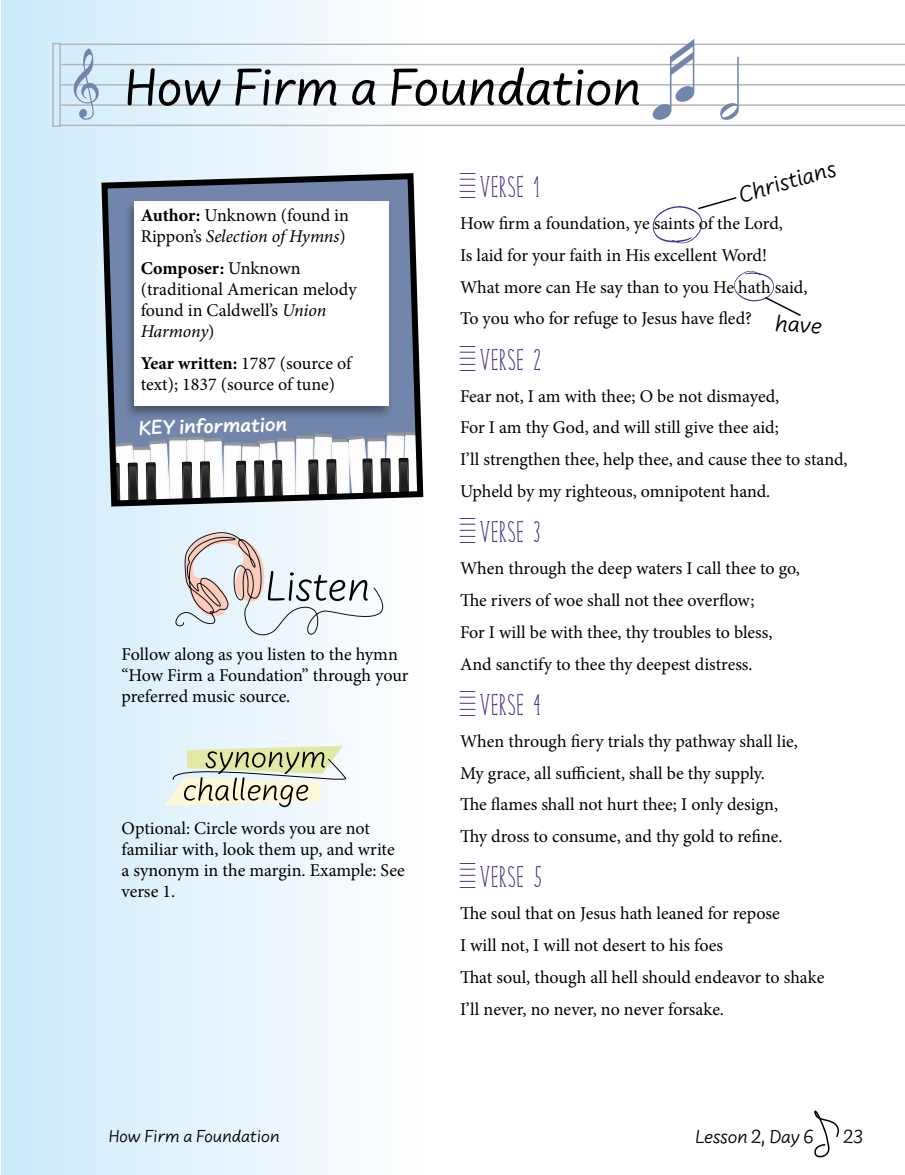
<style>
.page{position:relative;width:905px;height:1175px;background:#fff}
.page>*{position:absolute;margin:0;border:0;box-sizing:border-box;transform-origin:0 0}
.t1{font:54px "Uberhand Pro";color:#000}
.t2{font:30px "CLEAF";letter-spacing:.05em;color:#3c3388}
.t3{font:24px "Uberhand Pro";color:#000}
.t4{font:700 21px "Uberhand Pro";color:#fff}
.t5{font:19.5px "Uberhand Pro";letter-spacing:-.01em;color:#000}
.t6{font:18px/31.8px "Minion Pro";color:#000}
.t7{font:18px "Uberhand Pro";color:#000}
.s1{font-family:"Musi Sync";font-size:102px;color:#7286ac}
.s2{font-family:"Musi Sync";font-size:90px;color:#7286ac}
.s3{font-weight:700}
.s4{font-style:italic}
.s5{font-family:"Musi Sync"}
</style>
<div class="page">
<div style="left:2px;top:0;width:459px;height:1175px;background:linear-gradient(to right,#cdeafb,#fff)"></div>
<hr style="left:60px;top:125px;width:845px;height:1px;background:#b5b6b7">
<hr style="left:60px;top:104px;width:845px;height:2px;background:#b5b6b7">
<hr style="left:60px;top:84px;width:845px;height:2px;background:#b5b6b7">
<hr style="left:60px;top:64px;width:845px;height:1px;background:#b5b6b7">
<hr style="left:60px;top:44px;width:845px;height:1px;background:#b5b6b7">
<div style="left:52px;top:43px;width:9px;height:84px;border:2px solid #b5b6b7"></div>
<svg style="left:814px;top:1110px;width:26px;height:48px"></svg>
<svg style="left:98px;top:170px;width:328px;height:339px"></svg>
<div style="left:123px;top:200px;width:271px;height:220px;background:#000;opacity:.36"></div>
<div style="left:134px;top:202px;width:254px;height:204px;background:#fff"></div>
<svg style="left:652px;top:197px;width:85px;height:47px"></svg>
<svg style="left:175px;top:532px;width:233px;height:106px"></svg>
<svg style="left:164px;top:745px;width:188px;height:62px"></svg>
<svg style="left:734px;top:271px;width:67px;height:45px"></svg>
<h1 class="t1" style="left:73px;top:48px;width:693px"><span class="s1">g</span>How Firm a Foundation <span class="s2">ú h</span></h1>
<p class="t6" style="left:141px;top:205px;width:210px;line-height:21px"><span class="s3">Author:</span> Unknown (found in<br>Rippon’s <span class="s4">Selection of Hymns</span>)</p>
<p class="t6" style="left:141px;top:258px;width:217px;line-height:21px"><span class="s3">Composer:</span> Unknown (traditional American melody found in Caldwell’s <span class="s4">Union<br>Harmony</span>)</p>
<p class="t6" style="left:141px;top:353px;width:212px;line-height:21px"><span class="s3">Year written:</span> 1787 (source of text); 1837 (source of tune)</p>
<p class="t4" style="left:138px;top:412px;width:150px;rotate:-2deg">KEY information</p>
<p class="t6" style="left:121px;top:643px;width:288px;line-height:21px">Follow along as you listen to the hymn “How Firm a Foundation” through your preferred music source.</p>
<p class="t6" style="left:121px;top:817px;width:285px;line-height:21px">Optional: Circle words you are not familiar with, look them up, and write a synonym in the margin. Example: See verse 1.</p>
<h3 class="t3" style="left:734px;top:179px;width:101px;rotate:-16deg">Christians</h3>
<h2 class="t2" style="left:460px;top:169px;width:81px"><span class="s5">˜</span> VERSE 1</h2>
<p class="t6" style="left:460px;top:207px;width:349px">How firm a foundation, ye saints of the Lord,<br>Is laid for your faith in His excellent Word!<br>What more can He say than to you He hath said, To you who for refuge to Jesus have fled?</p>
<h2 class="t2" style="left:460px;top:342px;width:82px"><span class="s5">˜</span> VERSE 2</h2>
<p class="t6" style="left:460px;top:380px;width:389px">Fear not, I am with thee; O be not dismayed,<br>For I am thy God, and will still give thee aid;<br>I’ll strengthen thee, help thee, and cause thee to stand, Upheld by my righteous, omnipotent hand.</p>
<h2 class="t2" style="left:460px;top:514px;width:81px"><span class="s5">˜</span> VERSE 3</h2>
<p class="t6" style="left:460px;top:552px;width:341px">When through the deep waters I call thee to go, The rivers of woe shall not thee overflow;<br>For I will be with thee, thy troubles to bless, And sanctify to thee thy deepest distress.</p>
<h2 class="t2" style="left:460px;top:687px;width:82px"><span class="s5">˜</span> VERSE 4</h2>
<p class="t6" style="left:460px;top:725px;width:339px">When through fiery trials thy pathway shall lie, My grace, all sufficient, shall be thy supply.<br>The flames shall not hurt thee; I only design, Thy dross to consume, and thy gold to refine.</p>
<h2 class="t2" style="left:460px;top:859px;width:83px"><span class="s5">˜</span> VERSE 5</h2>
<p class="t6" style="left:460px;top:897px;width:366px">The soul that on Jesus hath leaned for repose<br>I will not, I will not desert to his foes<br>That soul, though all hell should endeavor to shake I’ll never, no never, no never forsake.</p>
<h3 class="t3" style="left:776px;top:306px;width:48px;rotate:4deg">have</h3>
<p class="t7" style="left:109px;top:1123px;width:173px">How Firm a Foundation</p>
<p class="t5" style="left:695px;top:1122px;width:120px">Lesson 2, Day 6</p>
<p class="t5" style="left:843px;top:1122px;width:21px">23</p>
</div>
